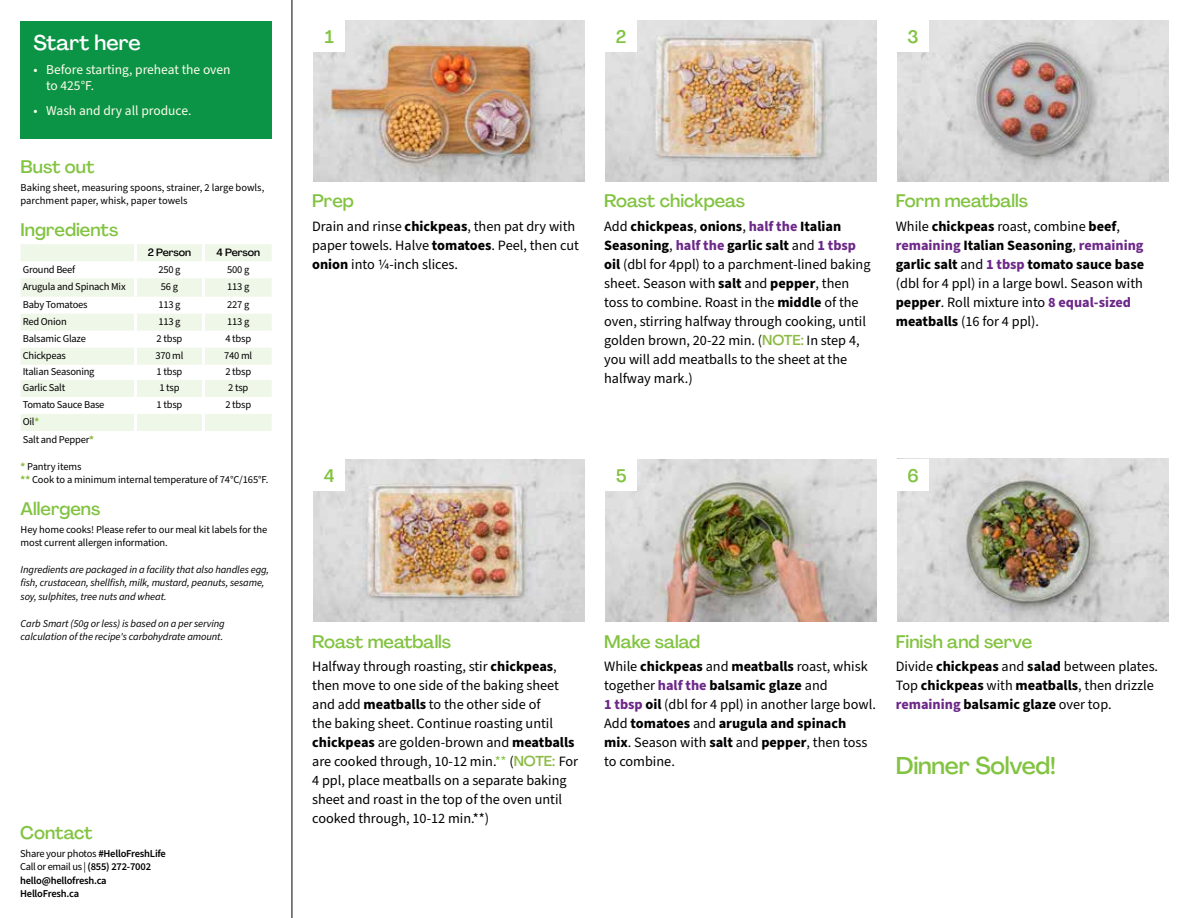
<style>
.page{position:relative;width:1188px;height:918px;background:#fff}
.page>*{position:absolute;margin:0;border:0;box-sizing:border-box;transform-origin:0 0}
.t1{font:500 24px "Agrandir";letter-spacing:-.01em;color:#82c341}
.t2{font:500 21px "Agrandir";color:#fff}
.t3{font:500 18px "Agrandir";color:#82c341}
.t4{font:14.25px/19px "Source Sans Pro";color:#000}
.t5{font:13.5px/16.2px "Source Sans Pro";color:#fffdec}
.t6{font:10.5px/13.5px "Source Sans Pro";letter-spacing:-.02em;color:#000}
.t7{font:italic 10.5px/13.5px "Source Sans Pro";letter-spacing:-.01em;color:#000}
.t8{font:600 10.5px/13.5px "Source Sans Pro";letter-spacing:-.02em;color:#000}
.t9{font:10.5px/13.5px "Source Sans Pro";color:#000}
.t10{font:500 10.5px "Agrandir";letter-spacing:-.01em;color:#000}
.s1{font-weight:700;color:#8cba42}
.s2{font-weight:400}
.s3{font-weight:700}
.s4{font-weight:700;color:#6c2888}
.s5{font-family:"Agrandir";font-weight:500;color:#8cba42}
.s6{color:#82c341}
</style>
<div class="page">
<hr style="left:292px;top:0;width:1px;height:918px;background:#000">
<svg style="left:21px;top:244px;width:251px;height:187px;fill:#eff7e8"></svg>
<hr style="left:134px;top:244px;width:3px;height:17px;background:#fff">
<hr style="left:202px;top:244px;width:3px;height:17px;background:#fff">
<hr style="left:134px;top:261px;width:3px;height:17px;background:#fff">
<hr style="left:202px;top:261px;width:3px;height:17px;background:#fff">
<hr style="left:134px;top:278px;width:3px;height:19px;background:#fff">
<hr style="left:202px;top:278px;width:3px;height:19px;background:#fff">
<hr style="left:134px;top:297px;width:3px;height:17px;background:#fff">
<hr style="left:202px;top:297px;width:3px;height:17px;background:#fff">
<hr style="left:134px;top:314px;width:3px;height:17px;background:#fff">
<hr style="left:202px;top:314px;width:3px;height:17px;background:#fff">
<hr style="left:134px;top:331px;width:3px;height:17px;background:#fff">
<hr style="left:202px;top:331px;width:3px;height:17px;background:#fff">
<hr style="left:134px;top:348px;width:3px;height:17px;background:#fff">
<hr style="left:202px;top:348px;width:3px;height:17px;background:#fff">
<hr style="left:134px;top:365px;width:3px;height:15px;background:#fff">
<hr style="left:202px;top:365px;width:3px;height:15px;background:#fff">
<hr style="left:134px;top:380px;width:3px;height:17px;background:#fff">
<hr style="left:202px;top:380px;width:3px;height:17px;background:#fff">
<hr style="left:134px;top:397px;width:3px;height:17px;background:#fff">
<hr style="left:202px;top:397px;width:3px;height:17px;background:#fff">
<hr style="left:134px;top:414px;width:3px;height:17px;background:#fff">
<hr style="left:202px;top:414px;width:3px;height:17px;background:#fff">
<div style="left:21px;top:21px;width:251px;height:117px;background:#0b9446"></div>
<img style="left:313px;top:459px;width:272px;height:162px">
<div style="left:313px;top:459px;width:32px;height:32px;background:#fff"></div>
<img style="left:605px;top:459px;width:272px;height:162px">
<div style="left:605px;top:459px;width:32px;height:32px;background:#fff"></div>
<img style="left:897px;top:459px;width:272px;height:162px">
<div style="left:897px;top:459px;width:32px;height:32px;background:#fff"></div>
<img style="left:313px;top:20px;width:272px;height:161px">
<div style="left:313px;top:20px;width:32px;height:32px;background:#fff"></div>
<img style="left:605px;top:20px;width:272px;height:161px">
<div style="left:605px;top:20px;width:32px;height:32px;background:#fff"></div>
<img style="left:897px;top:20px;width:272px;height:161px">
<div style="left:897px;top:20px;width:32px;height:32px;background:#fff"></div>
<h2 class="t2" style="left:33px;top:29px;width:109px">Start here</h2>
<p class="t5" style="left:46px;top:62px;width:186px;text-indent:-13px">• Before starting, preheat the oven to 425°F.</p>
<p class="t5" style="left:33px;top:103px;width:160px">• Wash and dry all produce.</p>
<p class="t3" style="left:21px;top:156px;width:75px">Bust out</p>
<p class="t9" style="left:21px;top:181px;width:245px">Baking sheet, measuring spoons, strainer, 2 large bowls, parchment paper, whisk, paper towels</p>
<p class="t3" style="left:21px;top:218px;width:99px">Ingredients</p>
<p class="t10" style="left:148px;top:246px;width:45px">2 Person</p>
<p class="t10" style="left:217px;top:246px;width:45px">4 Person</p>
<p class="t6" style="left:23px;top:263px;width:54px">Ground Beef</p>
<p class="t6" style="left:158px;top:263px;width:24px">250 g</p>
<p class="t6" style="left:227px;top:263px;width:24px">500 g</p>
<p class="t6" style="left:23px;top:281px;width:104px">Arugula and Spinach Mix</p>
<p class="t6" style="left:161px;top:281px;width:19px">56 g</p>
<p class="t6" style="left:227px;top:281px;width:24px">113 g</p>
<p class="t6" style="left:23px;top:298px;width:66px">Baby Tomatoes</p>
<p class="t6" style="left:158px;top:298px;width:24px">113 g</p>
<p class="t6" style="left:227px;top:298px;width:24px">227 g</p>
<p class="t6" style="left:23px;top:315px;width:46px">Red Onion</p>
<p class="t6" style="left:158px;top:315px;width:24px">113 g</p>
<p class="t6" style="left:227px;top:315px;width:24px">113 g</p>
<p class="t6" style="left:23px;top:332px;width:65px">Balsamic Glaze</p>
<p class="t6" style="left:157px;top:332px;width:27px">2 tbsp</p>
<p class="t6" style="left:225px;top:332px;width:27px">4 tbsp</p>
<p class="t6" style="left:23px;top:349px;width:45px">Chickpeas</p>
<p class="t6" style="left:155px;top:349px;width:30px">370 ml</p>
<p class="t6" style="left:224px;top:349px;width:30px">740 ml</p>
<p class="t6" style="left:23px;top:365px;width:73px">Italian Seasoning</p>
<p class="t6" style="left:157px;top:365px;width:27px">1 tbsp</p>
<p class="t6" style="left:225px;top:365px;width:27px">2 tbsp</p>
<p class="t6" style="left:23px;top:382px;width:44px">Garlic Salt</p>
<p class="t6" style="left:159px;top:382px;width:22px">1 tsp</p>
<p class="t6" style="left:228px;top:382px;width:22px">2 tsp</p>
<p class="t6" style="left:23px;top:399px;width:83px">Tomato Sauce Base</p>
<p class="t6" style="left:157px;top:399px;width:27px">1 tbsp</p>
<p class="t6" style="left:225px;top:399px;width:27px">2 tbsp</p>
<p class="t6" style="left:23px;top:414px;width:73px;line-height:17px">Oil<span class="s1">*<br></span>Salt and Pepper<span class="s1">*</span></p>
<p class="t6" style="left:21px;top:460px;width:249px"><span class="s1">*</span> Pantry items<br><span class="s1">**</span> Cook to a minimum internal temperature of 74°C/165°F.</p>
<p class="t3" style="left:21px;top:497px;width:81px">Allergens</p>
<p class="t6" style="left:21px;top:523px;width:248px">Hey home cooks! Please refer to our meal kit labels for the most current allergen information.</p>
<p class="t7" style="left:21px;top:563px;width:250px">Ingredients are packaged in a facility that also handles egg, fish, crustacean, shellfish, milk, mustard, peanuts, sesame, soy, sulphites, tree nuts and wheat.</p>
<p class="t7" style="left:21px;top:617px;width:206px">Carb Smart (50g or less) is based on a per serving calculation of the recipe's carbohydrate amount.</p>
<p class="t3" style="left:20px;top:822px;width:74px">Contact</p>
<p class="t8" style="left:20px;top:847px;width:147px"><span class="s2">Share your photos</span> #HelloFreshLife<br><span class="s2">Call or email us |</span> (855) 272-7002 hello@hellofresh.ca<br>HelloFresh.ca</p>
<p class="t3" style="left:325px;top:26px;width:11px">1</p>
<p class="t3" style="left:616px;top:25px;width:12px">2</p>
<p class="t3" style="left:908px;top:25px;width:13px">3</p>
<p class="t3" style="left:312px;top:190px;width:43px">Prep</p>
<p class="t4" style="left:312px;top:217px;width:268px">Drain and rinse <span class="s3">chickpeas</span>, then pat dry with paper towels. Halve <span class="s3">tomatoes</span>. Peel, then cut <span class="s3">onion</span> into 1/4-inch slices.</p>
<p class="t3" style="left:604px;top:190px;width:142px">Roast chickpeas</p>
<p class="t4" style="left:604px;top:217px;width:268px">Add <span class="s3">chickpeas</span>, <span class="s3">onions</span>, <span class="s4">half the</span> <span class="s3">Italian Seasoning</span>, <span class="s4">half the</span> <span class="s3">garlic salt</span> and <span class="s4">1 tbsp </span><span class="s3">oil</span> (dbl for 4ppl) to a parchment-lined baking sheet. Season with <span class="s3">salt</span> and <span class="s3">pepper</span>, then toss to combine. Roast in the <span class="s3">middle</span> of the oven, stirring halfway through cooking, until golden brown, 20-22 min. (<span class="s5">NOTE:</span> In step 4, you will add meatballs to the sheet at the halfway mark.)</p>
<p class="t3" style="left:896px;top:190px;width:134px">Form meatballs</p>
<p class="t4" style="left:896px;top:217px;width:250px">While <span class="s3">chickpeas</span> roast, combine <span class="s3">beef</span>, <span class="s4">remaining</span> <span class="s3">Italian Seasoning</span>, <span class="s4">remaining </span><span class="s3">garlic salt</span> and <span class="s4">1 tbsp</span> <span class="s3">tomato sauce base </span>(dbl for 4 ppl) in a large bowl. Season with <span class="s3">pepper</span>. Roll mixture into <span class="s4">8 equal-sized </span><span class="s3">meatballs</span> (16 for 4 ppl).</p>
<p class="t3" style="left:324px;top:465px;width:12px">4</p>
<p class="t3" style="left:616px;top:465px;width:12px">5</p>
<p class="t3" style="left:907px;top:464px;width:13px">6</p>
<p class="t3" style="left:312px;top:630px;width:141px">Roast meatballs</p>
<p class="t4" style="left:312px;top:657px;width:268px">Halfway through roasting, stir <span class="s3">chickpeas</span>, then move to one side of the baking sheet and add <span class="s3">meatballs</span> to the other side of<br>the baking sheet. Continue roasting until <span class="s3">chickpeas</span> are golden-brown and <span class="s3">meatballs </span>are cooked through, 10-12 min.<span class="s6">**</span> (<span class="s5">NOTE:</span> For 4 ppl, place meatballs on a separate baking sheet and roast in the top of the oven until cooked through, 10-12 min.**)</p>
<p class="t3" style="left:604px;top:630px;width:98px">Make salad</p>
<p class="t4" style="left:604px;top:657px;width:273px">While <span class="s3">chickpeas</span> and <span class="s3">meatballs</span> roast, whisk together <span class="s4">half the</span> <span class="s3">balsamic glaze</span> and<br><span class="s4">1 tbsp</span> <span class="s3">oil</span> (dbl for 4 ppl) in another large bowl.<br>Add <span class="s3">tomatoes</span> and <span class="s3">arugula and spinach mix</span>. Season with <span class="s3">salt</span> and <span class="s3">pepper</span>, then toss to combine.</p>
<p class="t3" style="left:896px;top:630px;width:138px">Finish and serve</p>
<p class="t4" style="left:896px;top:657px;width:264px">Divide <span class="s3">chickpeas</span> and <span class="s3">salad</span> between plates.<br>Top <span class="s3">chickpeas</span> with <span class="s3">meatballs</span>, then drizzle <span class="s4">remaining</span> <span class="s3">balsamic glaze</span> over top.</p>
<h1 class="t1" style="left:896px;top:751px;width:162px">Dinner Solved!</h1>
</div>
